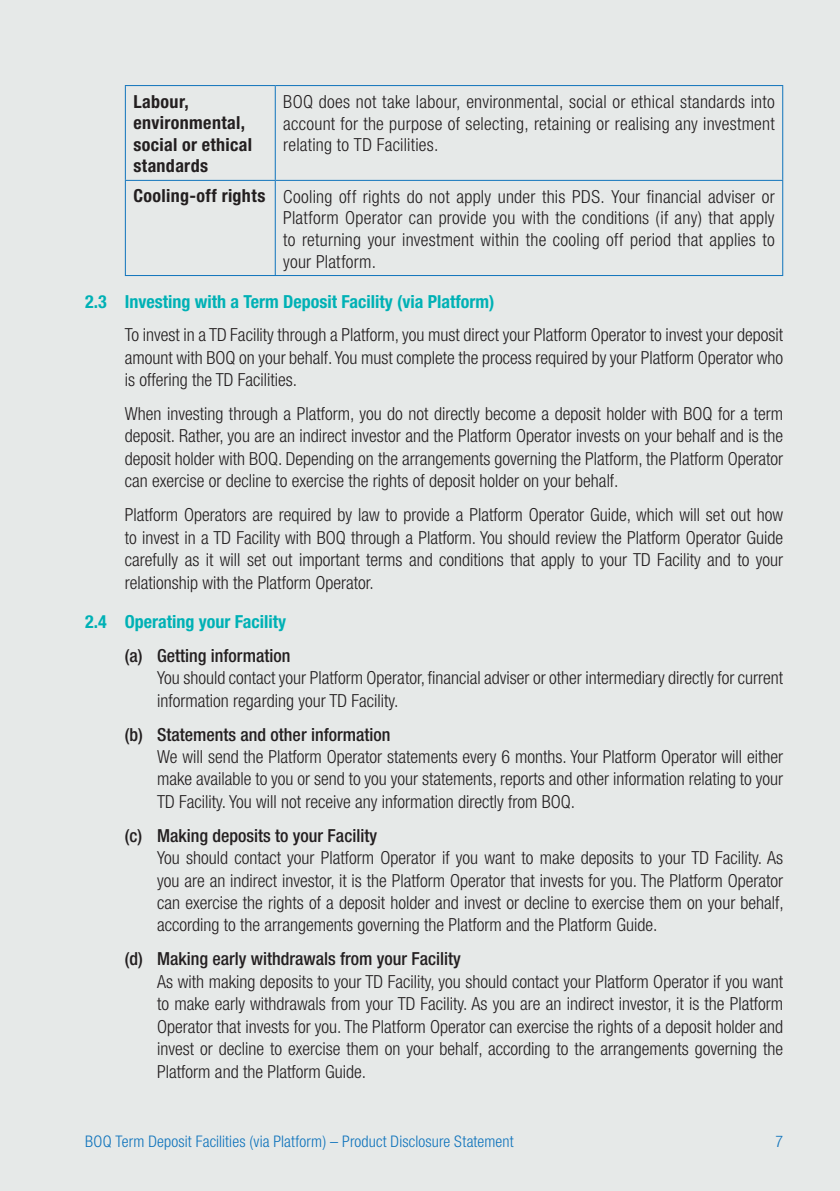
<style>
.page{position:relative;width:840px;height:1191px;background:#fff}
.page>*{position:absolute;margin:0;border:0;box-sizing:border-box;transform-origin:0 0}
.t1{font:300 condensed 18px/22.4px "Helvetica Neue";color:#231f20;text-align:justify}
.t2{font:500 condensed 18px "Helvetica Neue";color:#231f20}
.t3{font:700 condensed 18px "Helvetica Neue";color:#00b1b5}
.t4{font:700 condensed 18px/21.6px "Helvetica Neue";letter-spacing:.02em;color:#231f20}
.t5{font:300 condensed 16px "Helvetica Neue";letter-spacing:.01em;color:#1074bc}
.s1{font-weight:700}
</style>
<div class="page">
<div style="left:0;top:0;width:839px;height:1191px;background:#e6e9e8"></div>
<hr style="left:125px;top:85px;width:150px;height:1px;background:#1074bc">
<hr style="left:125px;top:86px;width:1px;height:94px;background:#1074bc">
<hr style="left:275px;top:85px;width:507px;height:1px;background:#1074bc">
<hr style="left:274px;top:86px;width:1px;height:94px;background:#1074bc">
<hr style="left:781px;top:86px;width:1px;height:94px;background:#1074bc">
<hr style="left:125px;top:180px;width:150px;height:1px;background:#1074bc">
<hr style="left:125px;top:181px;width:1px;height:94px;background:#1074bc">
<hr style="left:275px;top:180px;width:507px;height:1px;background:#1074bc">
<hr style="left:274px;top:181px;width:1px;height:94px;background:#1074bc">
<hr style="left:781px;top:181px;width:1px;height:94px;background:#1074bc">
<hr style="left:125px;top:275px;width:657px;height:1px;background:#1074bc">
<p class="t4" style="left:133px;top:92px;width:120px">Labour, environmental, social or ethical standards</p>
<p class="t1" style="left:283px;top:92px;width:492px;line-height:21.6px">BOQ does not take labour, environmental, social or ethical standards into account for the purpose of selecting, retaining or realising any investment relating to TD Facilities.</p>
<p class="t1" style="left:283px;top:187px;width:492px;line-height:21.6px;text-indent:-150px"><span class="s1">Cooling-off rights</span> Cooling off rights do not apply under this PDS. Your financial adviser or Platform Operator can provide you with the conditions (if any) that apply to returning your investment within the cooling off period that applies to your Platform.</p>
<p class="t3" style="left:85px;top:295px;width:410px">2.3 Investing with a Term Deposit Facility (via Platform)</p>
<p class="t1" style="left:125px;top:325px;width:659px">To invest in a TD Facility through a Platform, you must direct your Platform Operator to invest your deposit amount with BOQ on your behalf. You must complete the process required by your Platform Operator who is offering the TD Facilities.</p>
<p class="t1" style="left:125px;top:404px;width:659px">When investing through a Platform, you do not directly become a deposit holder with BOQ for a term deposit. Rather, you are an indirect investor and the Platform Operator invests on your behalf and is the deposit holder with BOQ. Depending on the arrangements governing the Platform, the Platform Operator can exercise or decline to exercise the rights of deposit holder on your behalf.</p>
<p class="t1" style="left:125px;top:505px;width:659px">Platform Operators are required by law to provide a Platform Operator Guide, which will set out how to invest in a TD Facility with BOQ through a Platform. You should review the Platform Operator Guide carefully as it will set out important terms and conditions that apply to your TD Facility and to your relationship with the Platform Operator.</p>
<p class="t3" style="left:85px;top:615px;width:202px">2.4 Operating your Facility</p>
<p class="t2" style="left:125px;top:649px;width:167px">(a) Getting information</p>
<p class="t1" style="left:157px;top:668px;width:627px">You should contact your Platform Operator, financial adviser or other intermediary directly for current information regarding your TD Facility.</p>
<p class="t2" style="left:125px;top:727px;width:267px">(b) Statements and other information</p>
<p class="t1" style="left:157px;top:747px;width:627px">We will send the Platform Operator statements every 6 months. Your Platform Operator will either make available to you or send to you your statements, reports and other information relating to your TD Facility. You will not receive any information directly from BOQ.</p>
<p class="t2" style="left:125px;top:829px;width:253px">(c) Making deposits to your Facility</p>
<p class="t1" style="left:157px;top:848px;width:627px">You should contact your Platform Operator if you want to make deposits to your TD Facility. As you are an indirect investor, it is the Platform Operator that invests for you. The Platform Operator can exercise the rights of a deposit holder and invest or decline to exercise them on your behalf, according to the arrangements governing the Platform and the Platform Guide.</p>
<p class="t2" style="left:125px;top:952px;width:337px">(d) Making early withdrawals from your Facility</p>
<p class="t1" style="left:157px;top:971px;width:627px">As with making deposits to your TD Facility, you should contact your Platform Operator if you want to make early withdrawals from your TD Facility. As you are an indirect investor, it is the Platform Operator that invests for you. The Platform Operator can exercise the rights of a deposit holder and invest or decline to exercise them on your behalf, according to the arrangements governing the Platform and the Platform Guide.</p>
<p class="t5" style="left:85px;top:1135px;width:429px">BOQ Term Deposit Facilities (via Platform) – Product Disclosure Statement</p>
<p class="t5" style="left:775px;top:1135px;width:9px">7</p>
</div>
